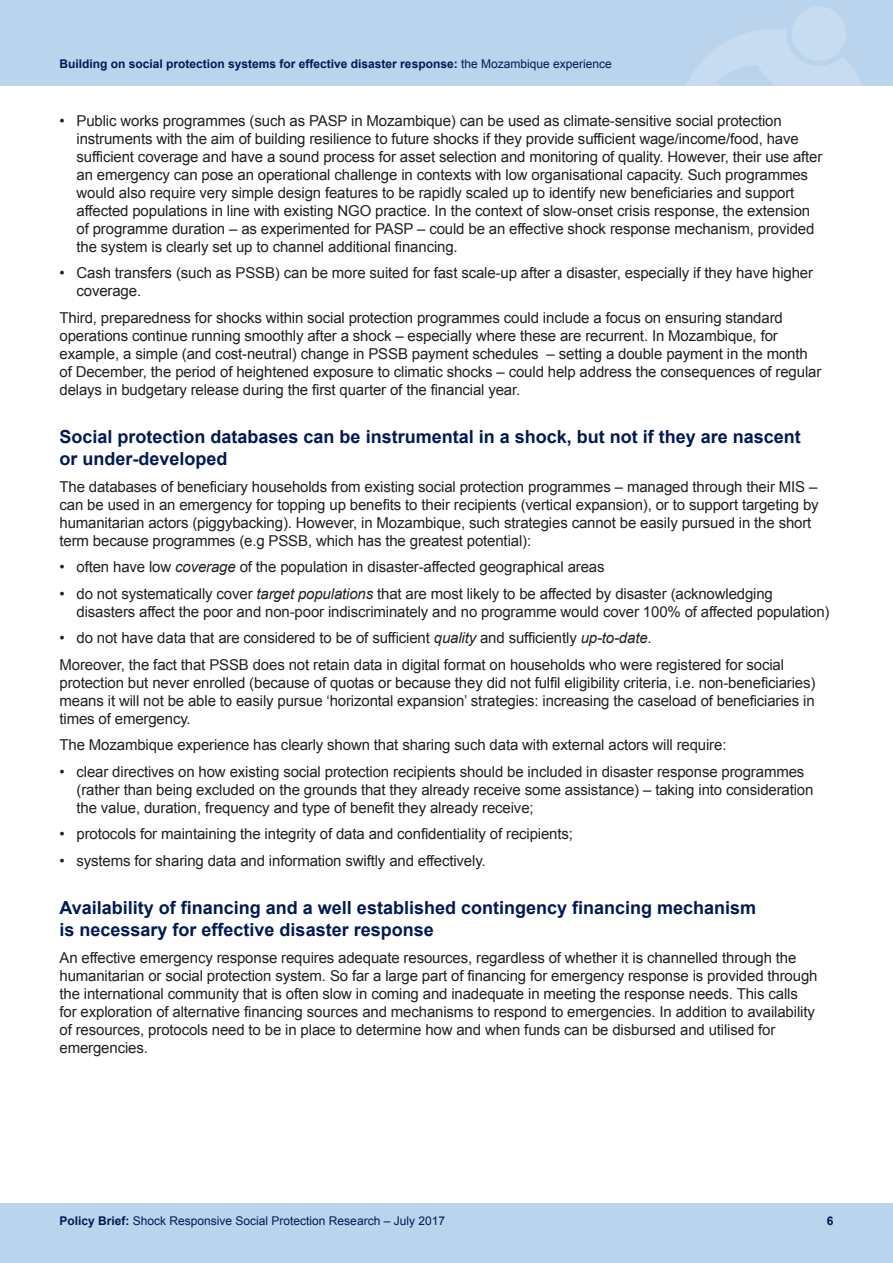
<style>
.page{position:relative;width:893px;height:1263px;background:#fff}
.page>*{position:absolute;margin:0;border:0;box-sizing:border-box;transform-origin:0 0}
.t1{font:700 18px/22.5px "Arial";color:#001954}
.t2{font:15px/18px "Arial";letter-spacing:-.01em;color:#231f20}
.t3{font:700 12px "Arial";color:#001954}
.t4{font:12px "Arial";color:#001954}
.s1{font-weight:400}
.s2{font-style:italic}
.s3{font-weight:700}
</style>
<div class="page">
<div style="left:0;top:1203px;width:893px;height:60px;background:#bad4ed"></div>
<div style="left:0;top:0;width:893px;height:85px;background:#bad4ed"></div>
<svg style="left:641px;top:7px;width:234px;height:79px"></svg>
<p class="t3" style="left:60px;top:57px;width:554px">Building on social protection systems for effective disaster response: <span class="s1">the Mozambique experience</span></p>
<p class="t2" style="left:77px;top:111px;width:747px;text-indent:-17px">• Public works programmes (such as PASP in Mozambique) can be used as climate-sensitive social protection instruments with the aim of building resilience to future shocks if they provide sufficient wage/income/food, have sufficient coverage and have a sound process for asset selection and monitoring of quality. However, their use after an emergency can pose an operational challenge in contexts with low organisational capacity. Such programmes would also require very simple design features to be rapidly scaled up to identify new beneficiaries and support affected populations in line with existing NGO practice. In the context of slow-onset crisis response, the extension of programme duration – as experimented for PASP – could be an effective shock response mechanism, provided the system is clearly set up to channel additional financing.</p>
<p class="t2" style="left:77px;top:264px;width:738px;text-indent:-17px">• Cash transfers (such as PSSB) can be more suited for fast scale-up after a disaster, especially if they have higher coverage.</p>
<p class="t2" style="left:60px;top:308px;width:763px">Third, preparedness for shocks within social protection programmes could include a focus on ensuring standard operations continue running smoothly after a shock – especially where these are recurrent. In Mozambique, for example, a simple (and cost-neutral) change in PSSB payment schedules – setting a double payment in the month of December, the period of heightened exposure to climatic shocks – could help address the consequences of regular delays in budgetary release during the first quarter of the financial year.</p>
<p class="t1" style="left:60px;top:425px;width:743px">Social protection databases can be instrumental in a shock, but not if they are nascent or under-developed</p>
<p class="t2" style="left:60px;top:477px;width:761px">The databases of beneficiary households from existing social protection programmes – managed through their MIS – can be used in an emergency for topping up benefits to their recipients (vertical expansion), or to support targeting by humanitarian actors (piggybacking). However, in Mozambique, such strategies cannot be easily pursued in the short term because programmes (e.g PSSB, which has the greatest potential):</p>
<p class="t2" style="left:60px;top:558px;width:547px">• often have low <span class="s2">coverage</span> of the population in disaster-affected geographical areas</p>
<p class="t2" style="left:77px;top:584px;width:755px;text-indent:-17px">• do not systematically cover <span class="s2">target populations</span> that are most likely to be affected by disaster (acknowledging disasters affect the poor and non-poor indiscriminately and no programme would cover 100% of affected population)</p>
<p class="t2" style="left:60px;top:625px;width:726px;line-height:26.5px">• do not have data that are considered to be of sufficient <span class="s2">quality</span> and sufficiently <span class="s2">up-to-date</span>.<br>Moreover, the fact that PSSB does not retain data in digital format on households who were registered for social</p>
<p class="t2" style="left:60px;top:673px;width:757px;text-align:justify">protection but never enrolled (because of quotas or because they did not fulfil eligibility criteria, i.e. non-beneficiaries) means it will not be able to easily pursue ‘horizontal expansion’ strategies: increasing the caseload of beneficiaries in times of emergency.</p>
<p class="t2" style="left:60px;top:736px;width:668px">The Mozambique experience has clearly shown that sharing such data with external actors will require:</p>
<p class="t2" style="left:77px;top:763px;width:738px;text-indent:-17px">• clear directives on how existing social protection recipients should be included in disaster response programmes (rather than being excluded on the grounds that they already receive some assistance) – taking into consideration the value, duration, frequency and type of benefit they already receive;</p>
<p class="t2" style="left:60px;top:825px;width:515px">• protocols for maintaining the integrity of data and confidentiality of recipients;</p>
<p class="t2" style="left:60px;top:852px;width:428px">• systems for sharing data and information swiftly and effectively.</p>
<p class="t1" style="left:60px;top:896px;width:698px">Availability of financing and a well established contingency financing mechanism is necessary for effective disaster response</p>
<p class="t2" style="left:60px;top:949px;width:759px">An effective emergency response requires adequate resources, regardless of whether it is channelled through the humanitarian or social protection system. So far a large part of financing for emergency response is provided through the international community that is often slow in coming and inadequate in meeting the response needs. This calls for exploration of alternative financing sources and mechanisms to respond to emergencies. In addition to availability of resources, protocols need to be in place to determine how and when funds can be disbursed and utilised for emergencies.</p>
<p class="t4" style="left:60px;top:1214px;width:387px"><span class="s3">Policy Brief:</span> Shock Responsive Social Protection Research – July 2017</p>
<p class="t3" style="left:827px;top:1214px;width:8px">6</p>
</div>
